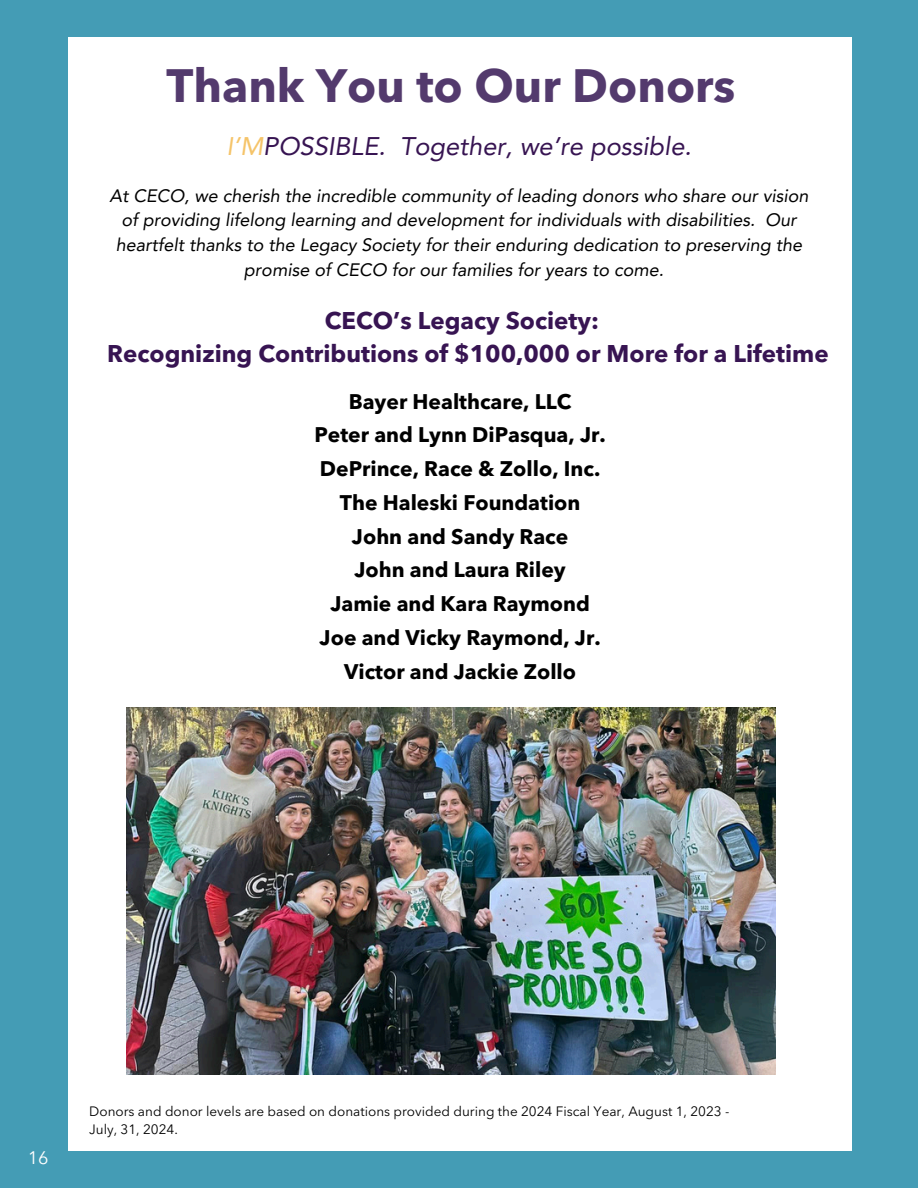
<style>
.page{position:relative;width:918px;height:1188px;background:#449cb5}
.page>*{position:absolute;margin:0;border:0;box-sizing:border-box;transform-origin:0 0}
.t1{font:700 46.35px "Avenir Next LT Pro";color:#533a6d}
.t2{font:italic 25.5px "Avenir LT Pro";color:#371452}
.t3{font:700 24px/32.7px "Avenir Next LT Pro";color:#371452;text-align:center}
.t4{font:700 21px/33.8px "Avenir Next LT Pro";color:#000;text-align:center}
.t5{font:italic 18px/24.8px "Avenir LT Pro";color:#000;text-align:center}
.t6{font:18px "Avenir Next LT Pro";color:#fff}
.t7{font:13.5px/18px "Avenir Next LT Pro";color:#000001}
.s1{color:#f5c46a}
</style>
<div class="page">
<div style="left:68px;top:37px;width:784px;height:1114px;background:#fff"></div>
<img style="left:127px;top:708px;width:649px;height:366px">
<h1 class="t1" style="left:167px;top:67px;width:570px">Thank You to Our Donors</h1>
<h2 class="t2" style="left:226px;top:135px;width:467px"><span class="s1">I’M</span>POSSIBLE. Together, we’re possible.</h2>
<p class="t5" style="left:109px;top:185px;width:701px">At CECO, we cherish the incredible community of leading donors who share our vision of providing lifelong learning and development for individuals with disabilities. Our heartfelt thanks to the Legacy Society for their enduring dedication to preserving the promise of CECO for our families for years to come.</p>
<h3 class="t3" style="left:107px;top:307px;width:723px">CECO’s Legacy Society:<br>Recognizing Contributions of $100,000 or More for a Lifetime</h3>
<p class="t4" style="left:315px;top:386px;width:293px">Bayer Healthcare, LLC<br>Peter and Lynn DiPasqua, Jr.<br>DePrince, Race &amp; Zollo, Inc.<br>The Haleski Foundation<br>John and Sandy Race<br>John and Laura Riley<br>Jamie and Kara Raymond<br>Joe and Vicky Raymond, Jr.<br>Victor and Jackie Zollo</p>
<p class="t6" style="left:28px;top:1150px;width:22px">16</p>
<p class="t7" style="left:89px;top:1103px;width:642px">Donors and donor levels are based on donations provided during the 2024 Fiscal Year, August 1, 2023 -<br>July, 31, 2024.</p>
</div>
